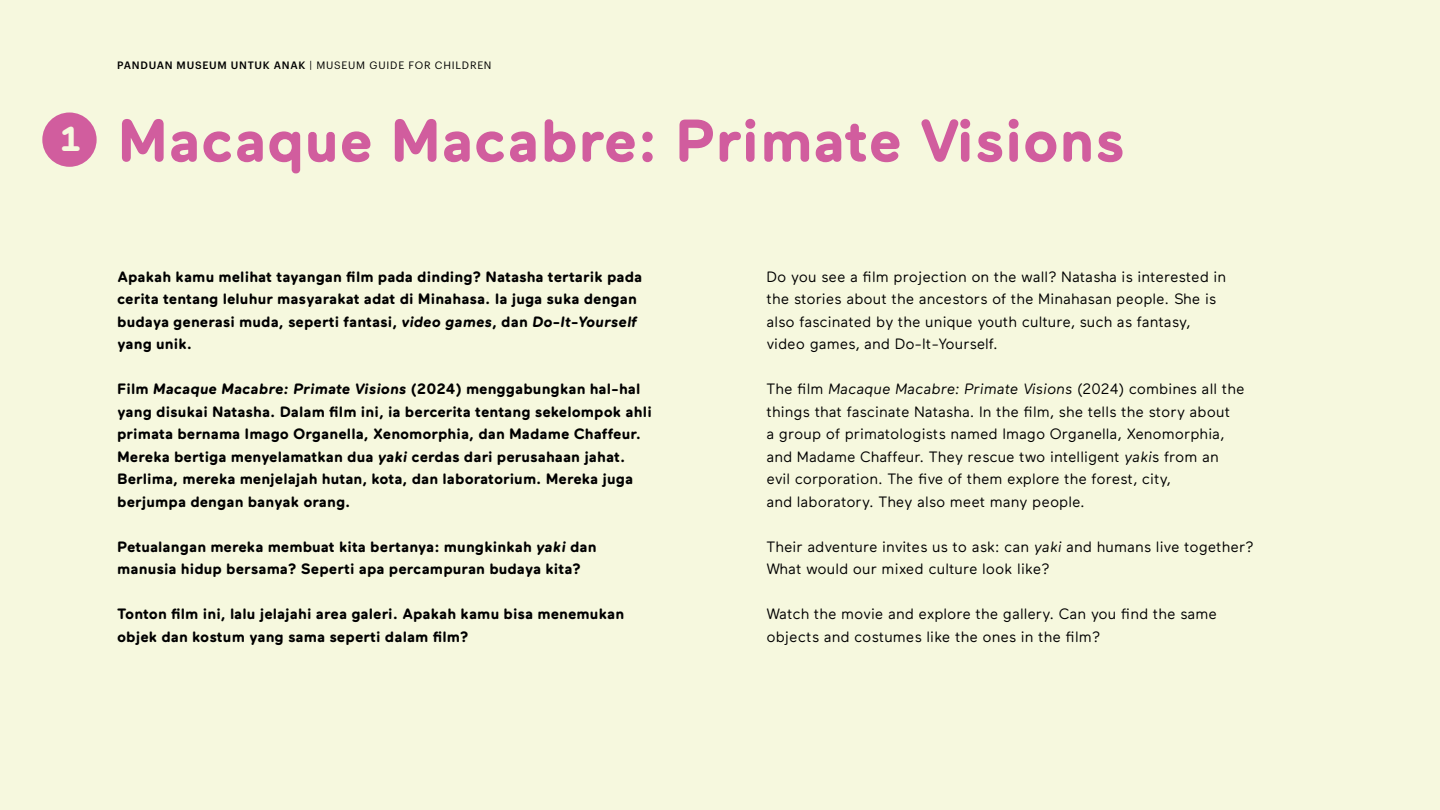
<style>
.page{position:relative;width:1440px;height:810px;background:#f6f8de}
.page>*{position:absolute;margin:0;border:0;box-sizing:border-box;transform-origin:0 0}
.t1{font:700 60px "Maax Rounded";color:#d15d9e}
.t2{font:700 15px/22.5px "Maax Rounded";color:#000}
.t3{font:15px/22.5px "Maax Rounded";color:#000}
.t4{font:10.5px "Graphik";letter-spacing:.075em;color:#000}
.s1{font-weight:500}
.s2{font-style:italic}
</style>
<div class="page">
<div style="left:42px;top:113px;width:55px;height:54px;background:#d15d9e;border-radius:50%"></div>
<p class="t4" style="left:117px;top:58px;width:376px"><span class="s1">PANDUAN MUSEUM UNTUK ANAK</span> | MUSEUM GUIDE FOR CHILDREN</p>
<h1 class="t1" style="left:60px;top:115px;width:1066px"><sup>1</sup> Macaque Macabre: Primate Visions</h1>
<p class="t2" style="left:117px;top:266px;width:527px">Apakah kamu melihat tayangan film pada dinding? Natasha tertarik pada cerita tentang leluhur masyarakat adat di Minahasa. Ia juga suka dengan budaya generasi muda, seperti fantasi, <span class="s2">video games</span>, dan <span class="s2">Do-It-Yourself </span>yang unik.</p>
<p class="t2" style="left:117px;top:379px;width:536px">Film <span class="s2">Macaque Macabre: Primate Visions</span> (2024) menggabungkan hal-hal yang disukai Natasha. Dalam film ini, ia bercerita tentang sekelompok ahli primata bernama Imago Organella, Xenomorphia, dan Madame Chaffeur.<br>Mereka bertiga menyelamatkan dua <span class="s2">yaki</span> cerdas dari perusahaan jahat.<br>Berlima, mereka menjelajah hutan, kota, dan laboratorium. Mereka juga berjumpa dengan banyak orang.</p>
<p class="t2" style="left:117px;top:536px;width:481px">Petualangan mereka membuat kita bertanya: mungkinkah <span class="s2">yaki</span> dan manusia hidup bersama? Seperti apa percampuran budaya kita?</p>
<p class="t2" style="left:117px;top:604px;width:509px">Tonton film ini, lalu jelajahi area galeri. Apakah kamu bisa menemukan objek dan kostum yang sama seperti dalam film?</p>
<p class="t3" style="left:766px;top:266px;width:461px">Do you see a film projection on the wall? Natasha is interested in the stories about the ancestors of the Minahasan people. She is also fascinated by the unique youth culture, such as fantasy, video games, and Do-It-Yourself.</p>
<p class="t3" style="left:766px;top:379px;width:479px">The film <span class="s2">Macaque Macabre: Primate Visions</span> (2024) combines all the things that fascinate Natasha. In the film, she tells the story about<br>a group of primatologists named Imago Organella, Xenomorphia, and Madame Chaffeur. They rescue two intelligent <span class="s2">yaki</span>s from an evil corporation. The five of them explore the forest, city,<br>and laboratory. They also meet many people.</p>
<p class="t3" style="left:766px;top:536px;width:489px">Their adventure invites us to ask: can <span class="s2">yaki</span> and humans live together?<br>What would our mixed culture look like?</p>
<p class="t3" style="left:766px;top:604px;width:452px">Watch the movie and explore the gallery. Can you find the same objects and costumes like the ones in the film?</p>
</div>
